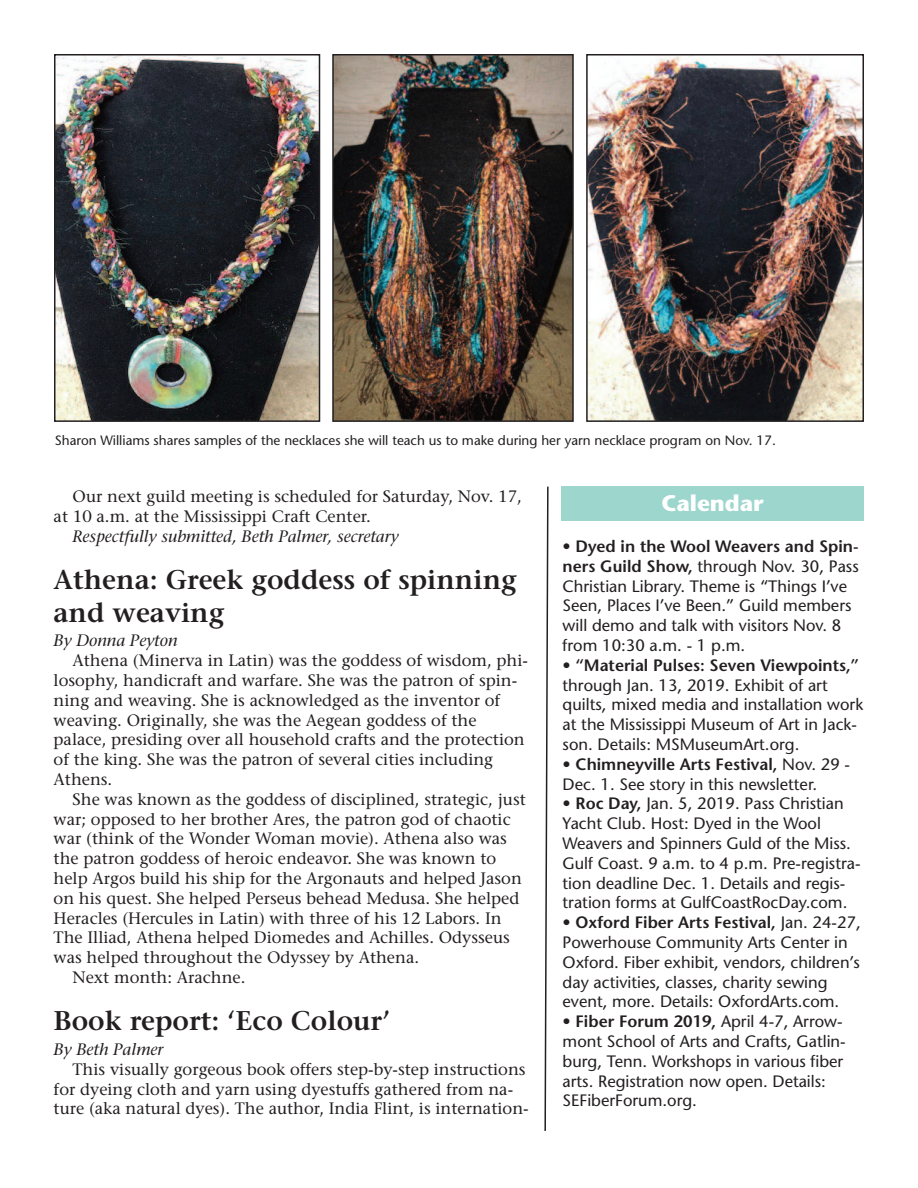
<style>
.page{position:relative;width:918px;height:1188px;background:#fff}
.page>*{position:absolute;margin:0;border:0;box-sizing:border-box;transform-origin:0 0}
.t1{font:600 27px/32.4px "Stone Serif";color:#231f20}
.t2{font:700 22.5px "Stone Sans";color:#fff}
.t3{font:16.5px/19.8px "Stone Serif";color:#231f20}
.t4{font:16.5px/19.8px "Stone Sans";color:#231f20}
.t5{font:italic 16.5px "Stone Serif";color:#231f20}
.t6{font:600 16.5px "Stone Sans";color:#231f20}
.t7{font:13.5px "Stone Sans";color:#231f20}
.s1{font-weight:600}
</style>
<div class="page">
<div style="left:561px;top:487px;width:303px;height:34px;background:#9cd6cc"></div>
<svg style="left:544px;top:486px;width:5px;height:645px"></svg>
<img style="left:589px;top:57px;width:272px;height:362px">
<div style="left:586px;top:54px;width:278px;height:368px;border:2px solid #231f20"></div>
<img style="left:335px;top:57px;width:236px;height:362px">
<div style="left:332px;top:54px;width:242px;height:368px;border:2px solid #231f20"></div>
<img style="left:57px;top:57px;width:260px;height:362px">
<div style="left:54px;top:54px;width:266px;height:368px;border:2px solid #231f20"></div>
<p class="t7" style="left:55px;top:435px;width:723px">Sharon Williams shares samples of the necklaces she will teach us to make during her yarn necklace program on Nov. 17.</p>
<p class="t3" style="left:54px;top:489px;width:470px;text-indent:19px">Our next guild meeting is scheduled for Saturday, Nov. 17, at 10 a.m. at the Mississippi Craft Center.</p>
<p class="t5" style="left:73px;top:530px;width:328px">Respectfully submitted, Beth Palmer, secretary</p>
<h1 class="t1" style="left:54px;top:567px;width:465px">Athena: Greek goddess of spinning and weaving</h1>
<p class="t5" style="left:54px;top:634px;width:125px">By Donna Peyton</p>
<p class="t3" style="left:54px;top:652px;width:476px;text-indent:19px">Athena (Minerva in Latin) was the goddess of wisdom, phi&shy;losophy, handicraft and warfare. She was the patron of spin&shy;ning and weaving. She is acknowledged as the inventor of weaving. Originally, she was the Aegean goddess of the palace, presiding over all household crafts and the protection of the king. She was the patron of several cities including Athens.</p>
<p class="t3" style="left:73px;top:791px;width:455px">She was known as the goddess of disciplined, strategic, just</p>
<p class="t3" style="left:54px;top:811px;width:459px">war; opposed to her brother Ares, the patron god of chaotic</p>
<p class="t3" style="left:54px;top:831px;width:455px">war (think of the Wonder Woman movie). Athena also was</p>
<p class="t3" style="left:54px;top:850px;width:444px">the patron goddess of heroic endeavor. She was known to</p>
<p class="t3" style="left:54px;top:870px;width:470px">help Argos build his ship for the Argonauts and helped Jason</p>
<p class="t3" style="left:54px;top:890px;width:467px">on his quest. She helped Perseus behead Medusa. She helped</p>
<p class="t3" style="left:54px;top:910px;width:450px">Heracles (Hercules in Latin) with three of his 12 Labors. In</p>
<p class="t3" style="left:54px;top:930px;width:458px">The Illiad, Athena helped Diomedes and Achilles. Odysseus</p>
<p class="t3" style="left:54px;top:949px;width:367px">was helped throughout the Odyssey by Athena.</p>
<p class="t3" style="left:73px;top:969px;width:174px">Next month: Arachne.</p>
<h1 class="t1" style="left:54px;top:1008px;width:338px">Book report: ‘Eco Colour’</h1>
<p class="t5" style="left:54px;top:1043px;width:111px">By Beth Palmer</p>
<p class="t3" style="left:54px;top:1061px;width:477px;text-indent:19px">This visually gorgeous book offers step-by-step instructions for dyeing cloth and yarn using dyestuffs gathered from na&shy;ture (aka natural dyes). The author, India Flint, is internation-</p>
<h2 class="t2" style="left:662px;top:495px;width:104px">Calendar</h2>
<p class="t4" style="left:563px;top:538px;width:298px">• <span class="s1">Dyed in the Wool Weavers and Spin&shy;ners Guild Show,</span> through Nov. 30, Pass Christian Library. Theme is “Things I’ve Seen, Places I’ve Been.” Guild members will demo and talk with visitors Nov. 8 from 10:30 a.m. - 1 p.m.</p>
<p class="t6" style="left:563px;top:659px;width:298px">• “Material Pulses: Seven Viewpoints,”</p>
<p class="t4" style="left:563px;top:677px;width:302px">through Jan. 13, 2019. Exhibit of art quilts, mixed media and installation work at the Mississippi Museum of Art in Jack&shy;son. Details: MSMuseumArt.org.</p>
<p class="t4" style="left:563px;top:756px;width:289px">• <span class="s1">Chimneyville Arts Festival,</span> Nov. 29 -<br>Dec. 1. See story in this newsletter.</p>
<p class="t4" style="left:563px;top:795px;width:299px">• <span class="s1">Roc Day,</span> Jan. 5, 2019. Pass Christian Yacht Club. Host: Dyed in the Wool Weavers and Spinners Guld of the Miss.<br>Gulf Coast. 9 a.m. to 4 p.m. Pre-registra&shy;tion deadline Dec. 1. Details and regis&shy;tration forms at GulfCoastRocDay.com.</p>
<p class="t4" style="left:563px;top:914px;width:300px"><span class="s1">• Oxford Fiber Arts Festival,</span> Jan. 24-27, Powerhouse Community Arts Center in Oxford. Fiber exhibit, vendors, children’s day activities, classes, charity sewing event, more. Details: OxfordArts.com.</p>
<p class="t4" style="left:563px;top:1013px;width:285px">• <span class="s1">Fiber Forum 2019,</span> April 4-7, Arrow&shy;mont School of Arts and Crafts, Gatlin&shy;burg, Tenn. Workshops in various fiber arts. Registration now open. Details:<br>SEFiberForum.org.</p>
</div>
